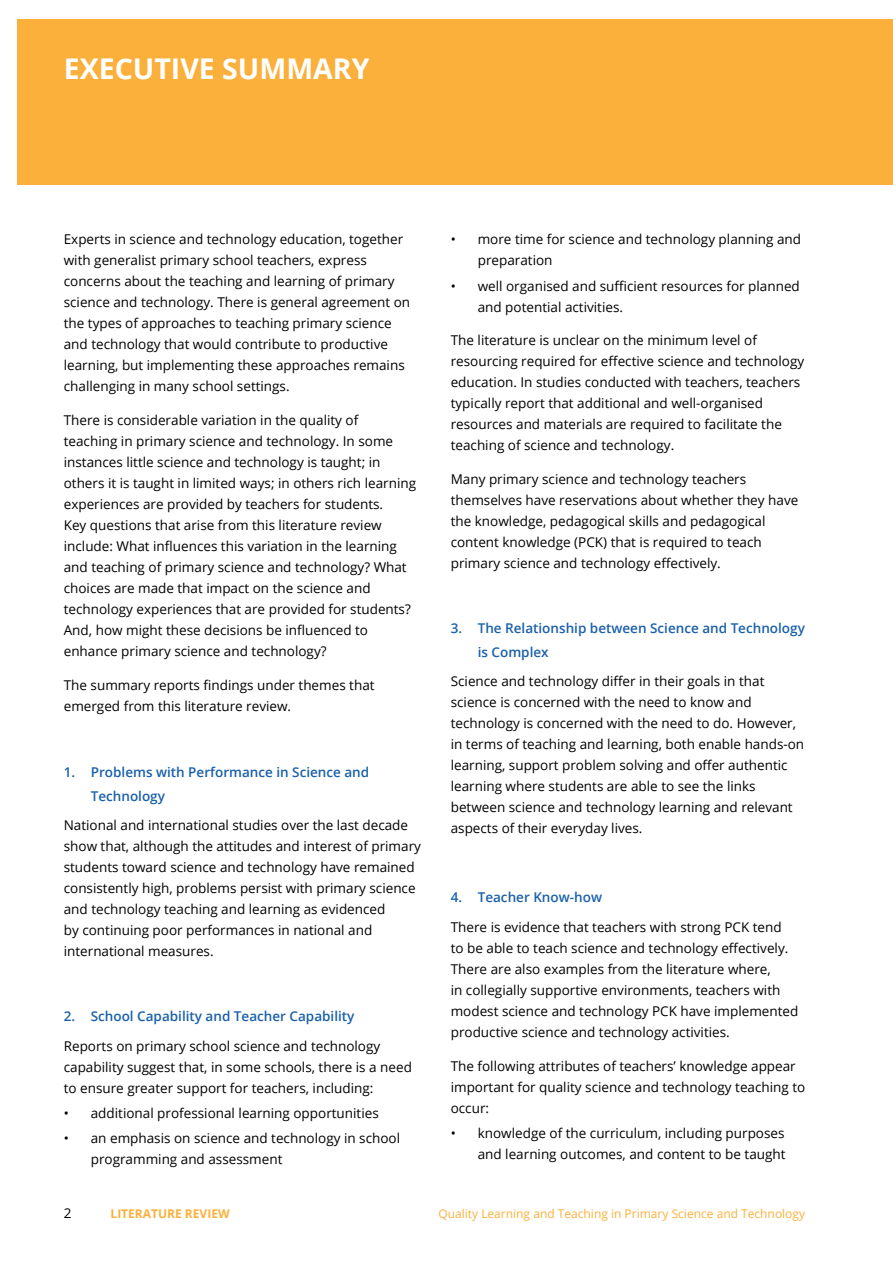
<style>
.page{position:relative;width:893px;height:1263px;background:#fff}
.page>*{position:absolute;margin:0;border:0;box-sizing:border-box;transform-origin:0 0}
.t1{font:700 28.5px "Open Sans";color:#fff}
.t2{font:13.5px/21px "Open Sans";color:#000}
.t3{font:600 13.5px/24px "Open Sans";color:#1960ab}
.t4{font:12px "Open Sans";color:#fbb03b}
.t5{font:700 12px "Open Sans";color:#fbb03b}
</style>
<div class="page">
<div style="left:17px;top:19px;width:876px;height:166px;background:#fbb03b"></div>
<h1 class="t1" style="left:64px;top:49px;width:307px">EXECUTIVE SUMMARY</h1>
<p class="t2" style="left:64px;top:228px;width:348px">Experts in science and technology education, together with generalist primary school teachers, express concerns about the teaching and learning of primary science and technology. There is general agreement on the types of approaches to teaching primary science and technology that would contribute to productive learning, but implementing these approaches remains challenging in many school settings.</p>
<p class="t2" style="left:64px;top:409px;width:354px">There is considerable variation in the quality of<br>teaching in primary science and technology. In some instances little science and technology is taught; in others it is taught in limited ways; in others rich learning experiences are provided by teachers for students.<br>Key questions that arise from this literature review include: What influences this variation in the learning and teaching of primary science and technology? What choices are made that impact on the science and technology experiences that are provided for students?<br>And, how might these decisions be influenced to enhance primary science and technology?</p>
<p class="t2" style="left:64px;top:674px;width:312px">The summary reports findings under themes that emerged from this literature review.</p>
<p class="t3" style="left:91px;top:760px;width:280px;text-indent:-27px">1. Problems with Performance in Science and<br>Technology</p>
<p class="t2" style="left:64px;top:815px;width:359px">National and international studies over the last decade show that, although the attitudes and interest of primary students toward science and technology have remained consistently high, problems persist with primary science and technology teaching and learning as evidenced<br>by continuing poor performances in national and international measures.</p>
<p class="t3" style="left:64px;top:1004px;width:292px">2. School Capability and Teacher Capability</p>
<p class="t2" style="left:64px;top:1035px;width:350px">Reports on primary school science and technology capability suggest that, in some schools, there is a need to ensure greater support for teachers, including:</p>
<p class="t2" style="left:64px;top:1102px;width:317px">• additional professional learning opportunities</p>
<p class="t2" style="left:91px;top:1127px;width:311px;text-indent:-27px">• an emphasis on science and technology in school programming and assessment</p>
<p class="t2" style="left:478px;top:229px;width:325px;text-indent:-27px">• more time for science and technology planning and preparation</p>
<p class="t2" style="left:478px;top:275px;width:324px;text-indent:-27px">• well organised and sufficient resources for planned and potential activities.</p>
<p class="t2" style="left:451px;top:330px;width:355px">The literature is unclear on the minimum level of resourcing required for effective science and technology education. In studies conducted with teachers, teachers typically report that additional and well-organised resources and materials are required to facilitate the teaching of science and technology.</p>
<p class="t2" style="left:451px;top:468px;width:349px">Many primary science and technology teachers themselves have reservations about whether they have the knowledge, pedagogical skills and pedagogical content knowledge (PCK) that is required to teach primary science and technology effectively.</p>
<p class="t3" style="left:478px;top:616px;width:329px;text-indent:-27px">3. The Relationship between Science and Technology is Complex</p>
<p class="t2" style="left:451px;top:670px;width:355px">Science and technology differ in their goals in that science is concerned with the need to know and technology is concerned with the need to do. However, in terms of teaching and learning, both enable hands-on learning, support problem solving and offer authentic learning where students are able to see the links between science and technology learning and relevant aspects of their everyday lives.</p>
<p class="t3" style="left:451px;top:885px;width:153px">4. Teacher Know-how</p>
<p class="t2" style="left:451px;top:916px;width:349px">There is evidence that teachers with strong PCK tend<br>to be able to teach science and technology effectively.<br>There are also examples from the literature where,<br>in collegially supportive environments, teachers with modest science and technology PCK have implemented productive science and technology activities.</p>
<p class="t2" style="left:451px;top:1055px;width:356px">The following attributes of teachers’ knowledge appear important for quality science and technology teaching to occur:</p>
<p class="t2" style="left:451px;top:1122px;width:336px;text-align:right">• knowledge of the curriculum, including purposes and learning outcomes, and content to be taught</p>
<p class="t2" style="left:64px;top:1203px;width:9px">2</p>
<p class="t5" style="left:111px;top:1205px;width:121px">LITERATURE REVIEW</p>
<p class="t4" style="left:438px;top:1205px;width:368px">Quality Learning and Teaching in Primary Science and Technology</p>
</div>
